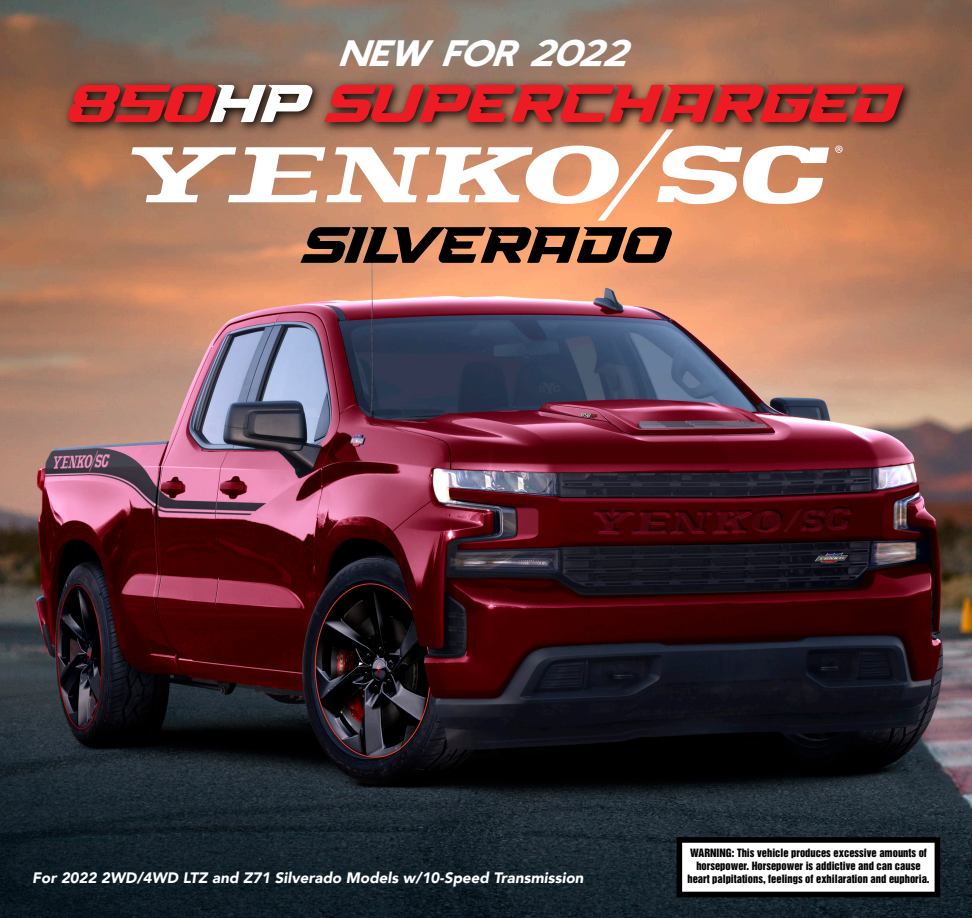
<style>
.page{position:relative;width:972px;height:918px;background:#fff}
.page>*{position:absolute;margin:0;border:0;box-sizing:border-box;transform-origin:0 0}
.t1{font:53.1px "High Speed";letter-spacing:-.06em;color:#ed1c24}
.t2{font:51px "High Speed";letter-spacing:-.06em;color:#000}
.t3{font:italic 33.75px "Heinberg";color:#fff;scale:1.1 1}
.t4{font:italic 900 15.15px "Avenir";color:#fff}
.t5{font:10.5px/12.6px "Helvetica Inserat LT";color:#000;text-align:center}
.s1{color:#fff}
</style>
<div class="page">
<img style="left:0;top:0;width:972px;height:918px">
<svg style="left:131px;top:149px;width:698px;height:72px"></svg>
<svg style="left:835px;top:149px;width:8px;height:4px"></svg>
<svg style="left:677px;top:837px;width:263px;height:60px"></svg>
<img style="left:58px;top:66px;width:863px;height:83px">
<h3 class="t3" style="left:340px;top:27px;width:279px">NEW FOR2022</h3>
<h1 class="t1" style="left:69px;top:71px;width:835px">850<span class="s1">HP</span> SUPERCHARGED</h1>
<h2 class="t2" style="left:302px;top:214px;width:370px">SILVERADO</h2>
<p class="t5" style="left:690px;top:847px;width:238px">WARNING: This vehicle produces excessive amounts of horsepower. Horsepower is addictive and can cause</p>
<h3 class="t4" style="left:32px;top:865px;width:553px">For 2022 2WD/4WD LTZ and Z71 Silverado Models w/10-Speed Transmission</h3>
<p class="t5" style="left:687px;top:872px;width:244px">heart palpitations, feelings of exhilaration and euphoria.</p>
</div>
